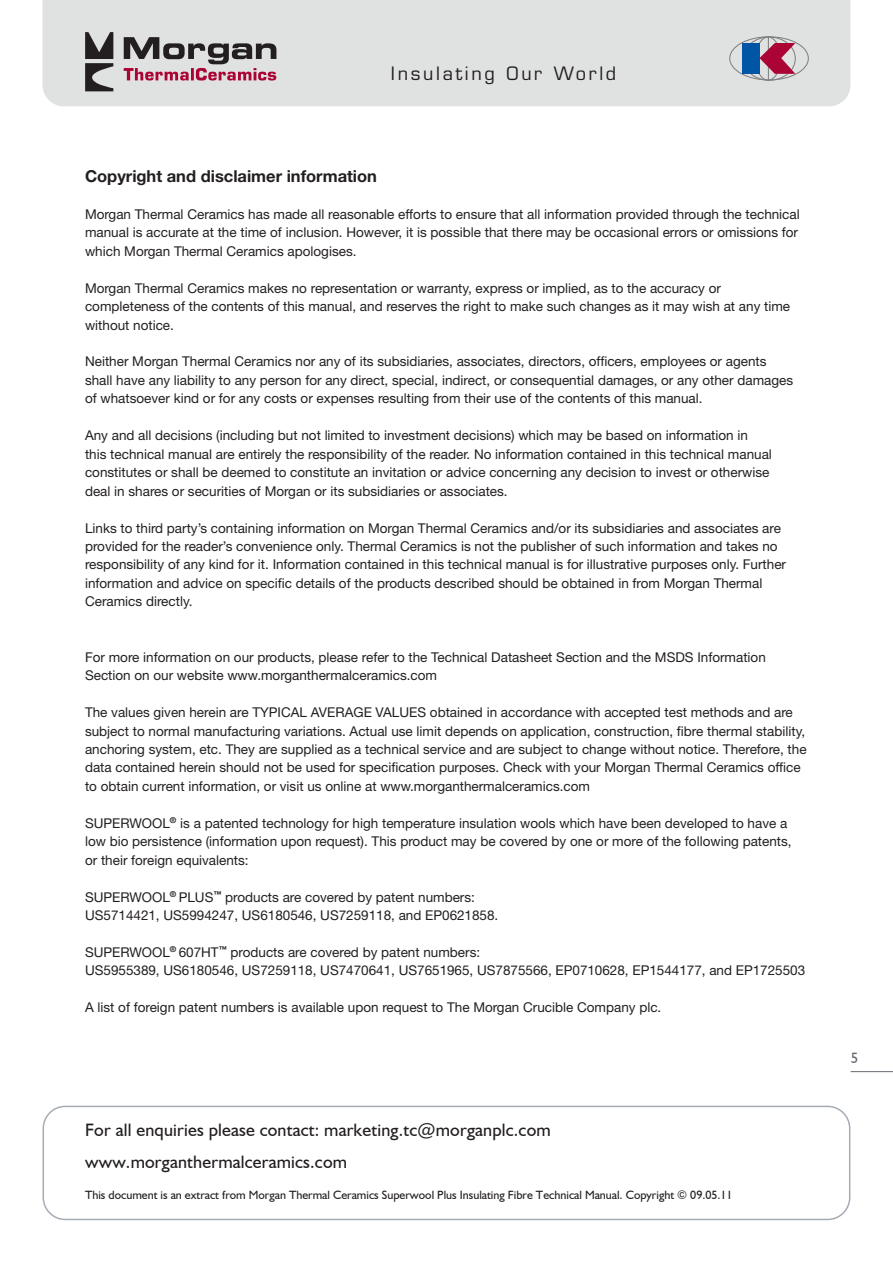
<style>
.page{position:relative;width:893px;height:1263px;background:#fff}
.page>*{position:absolute;margin:0;border:0;box-sizing:border-box;transform-origin:0 0}
.t1{font:18px/32.4px "Humanist 521 BT";letter-spacing:.01em;color:#231f20}
.t2{font:18px "Eurostile";letter-spacing:.15em;color:#231f20}
.t3{font:700 16.5px "Helvetica Neue";color:#231f20}
.t4{font:15px "Humanist 521 BT";color:#696b73}
.t5{font:13.5px/18.5px "Helvetica Neue";color:#231f20}
.t6{font:12px "Humanist 521 BT";color:#231f20}
</style>
<div class="page">
<div style="left:43px;top:0;width:807px;height:106px;background:#e0e1e1"></div>
<svg style="left:85px;top:32px;width:28px;height:59px;background:#6e6c6c"></svg>
<svg style="left:124px;top:37px;width:152px;height:44px;background:#a9949a"></svg>
<div style="left:729px;top:36px;width:80px;height:44px;border:1px solid #808080;border-radius:50%"></div>
<div style="left:755px;top:36px;width:26px;height:45px;border:1px solid #808080;border-radius:50%"></div>
<hr style="left:768px;top:37px;width:1px;height:44px;background:#808080">
<div style="left:742px;top:43px;width:18px;height:31px;background:#0155a5"></div>
<svg style="left:759px;top:43px;width:36px;height:31px"></svg>
<hr style="left:851px;top:1071px;width:42px;height:1px;background:#696b73">
<svg style="left:43px;top:1106px;width:807px;height:114px"></svg>
<h1 class="t2" style="left:391px;top:67px;width:227px">Insulating Our World</h1>
<p class="t3" style="left:85px;top:170px;width:293px">Copyright and disclaimer information</p>
<p class="t5" style="left:85px;top:206px;width:716px">Morgan Thermal Ceramics has made all reasonable efforts to ensure that all information provided through the technical manual is accurate at the time of inclusion. However, it is possible that there may be occasional errors or omissions for which Morgan Thermal Ceramics apologises.</p>
<p class="t5" style="left:85px;top:280px;width:707px">Morgan Thermal Ceramics makes no representation or warranty, express or implied, as to the accuracy or completeness of the contents of this manual, and reserves the right to make such changes as it may wish at any time without notice.</p>
<p class="t5" style="left:85px;top:354px;width:710px">Neither Morgan Thermal Ceramics nor any of its subsidiaries, associates, directors, officers, employees or agents shall have any liability to any person for any direct, special, indirect, or consequential damages, or any other damages of whatsoever kind or for any costs or expenses resulting from their use of the contents of this manual.</p>
<p class="t5" style="left:85px;top:427px;width:688px">Any and all decisions (including but not limited to investment decisions) which may be based on information in this technical manual are entirely the responsibility of the reader. No information contained in this technical manual constitutes or shall be deemed to constitute an invitation or advice concerning any decision to invest or otherwise deal in shares or securities of Morgan or its subsidiaries or associates.</p>
<p class="t5" style="left:85px;top:520px;width:703px">Links to third party’s containing information on Morgan Thermal Ceramics and/or its subsidiaries and associates are provided for the reader’s convenience only. Thermal Ceramics is not the publisher of such information and takes no responsibility of any kind for it. Information contained in this technical manual is for illustrative purposes only. Further information and advice on specific details of the products described should be obtained in from Morgan Thermal Ceramics directly.</p>
<p class="t5" style="left:85px;top:649px;width:682px">For more information on our products, please refer to the Technical Datasheet Section and the MSDS Information<br>Section on our website www.morganthermalceramics.com</p>
<p class="t5" style="left:85px;top:704px;width:723px">The values given herein are TYPICAL AVERAGE VALUES obtained in accordance with accepted test methods and are subject to normal manufacturing variations. Actual use limit depends on application, construction, fibre thermal stability, anchoring system, etc. They are supplied as a technical service and are subject to change without notice. Therefore, the data contained herein should not be used for specification purposes. Check with your Morgan Thermal Ceramics office to obtain current information, or visit us online at www.morganthermalceramics.com</p>
<p class="t5" style="left:85px;top:815px;width:708px">SUPERWOOL<sup>®</sup> is a patented technology for high temperature insulation wools which have been developed to have a low bio persistence (information upon request). This product may be covered by one or more of the following patents, or their foreign equivalents:</p>
<p class="t5" style="left:85px;top:889px;width:415px">SUPERWOOL<sup>®</sup> PLUS<sup>™</sup> products are covered by patent numbers:<br>US5714421, US5994247, US6180546, US7259118, and EP0621858.</p>
<p class="t5" style="left:85px;top:944px;width:722px">SUPERWOOL<sup>®</sup> 607HT<sup>™</sup> products are covered by patent numbers:<br>US5955389, US6180546, US7259118, US7470641, US7651965, US7875566, EP0710628, EP1544177, and EP1725503</p>
<p class="t5" style="left:85px;top:999px;width:578px">A list of foreign patent numbers is available upon request to The Morgan Crucible Company plc.</p>
<h1 class="t1" style="left:85px;top:1113px;width:467px">For all enquiries please contact: marketing.tc@morganplc.com www.morganthermalceramics.com</h1>
<p class="t6" style="left:85px;top:1188px;width:649px">This document is an extract from Morgan Thermal Ceramics Superwool Plus Insulating Fibre Technical Manual. Copyright © 09.05.11</p>
<p class="t4" style="left:851px;top:1048px;width:9px">5</p>
</div>
